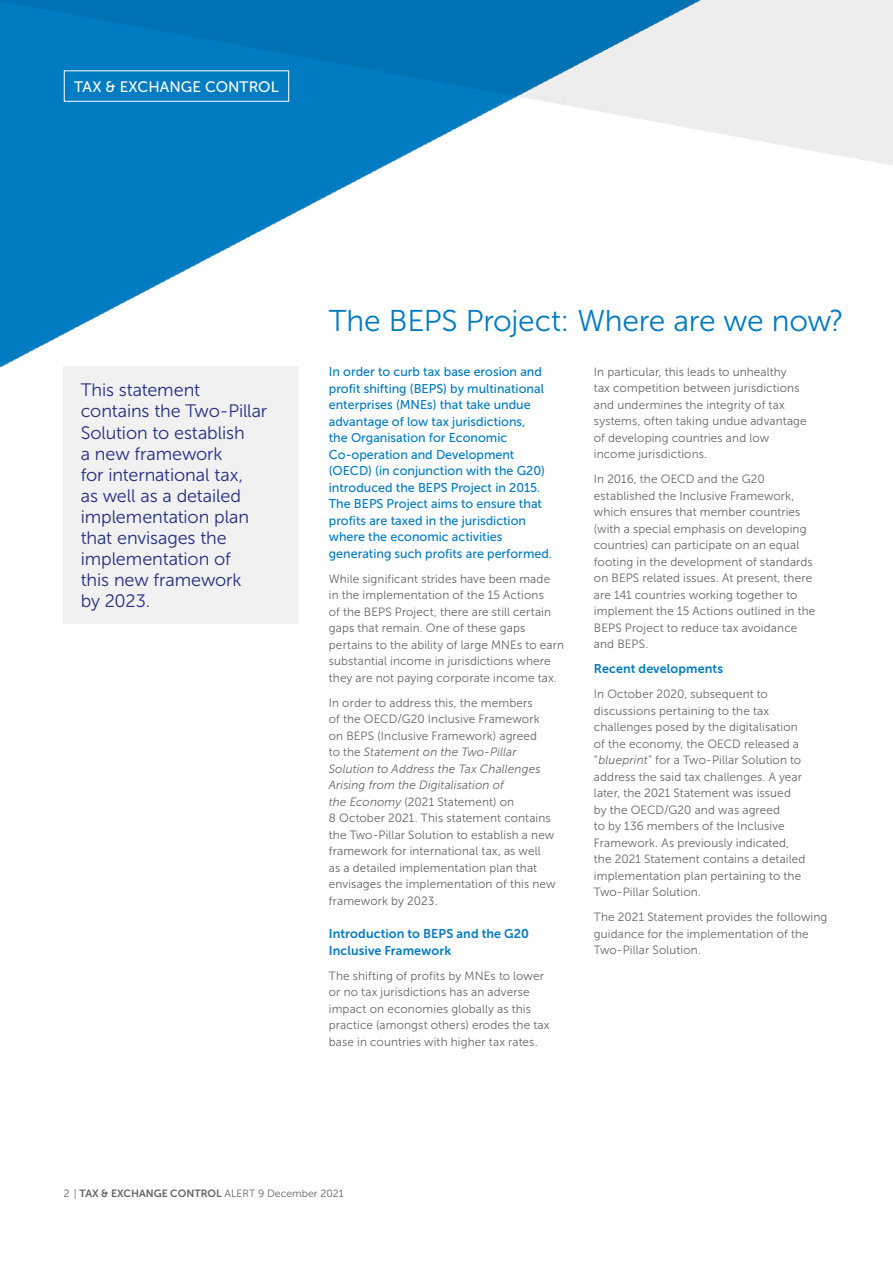
<style>
.page{position:relative;width:893px;height:1263px;background:#fff}
.page>*{position:absolute;margin:0;border:0;box-sizing:border-box;transform-origin:0 0}
.t1{font:30px "Museo Sans 300";letter-spacing:-.01em;color:#007bc2}
.t2{font:18px/21px "Museo Sans 300";letter-spacing:-.005em;color:#232e83}
.t3{font:15.15px "Museo Sans 500";letter-spacing:.005em;color:#fff}
.t4{font:12.75px/16.5px "Museo Sans 500";color:#007bc2}
.t5{font:12.75px/16.5px "Museo Sans 700";letter-spacing:.01em;color:#047bc1}
.t6{font:12px/16.5px "Museo Sans 300";letter-spacing:.01em;color:#636466}
.t7{font:10.5px "Museo Sans 300";color:#636466}
.s1{font-style:italic}
.s2{font-family:"Museo Sans 700"}
</style>
<div class="page">
<img style="left:0;top:0;width:893px;height:490px">
<div style="left:64px;top:70px;width:225px;height:32px;border:1px solid #fff"></div>
<div style="left:64px;top:366px;width:235px;height:257px;background:#f1f1f1"></div>
<p class="t3" style="left:74px;top:78px;width:206px">TAX &amp; EXCHANGE CONTROL</p>
<h2 class="t2" style="left:81px;top:380px;width:188px">This statement contains the Two-Pillar<br>Solution to establish<br>a new framework<br>for international tax,<br>as well as a detailed implementation plan that envisages the implementation of<br>this new framework<br>by 2023.</h2>
<h1 class="t1" style="left:329px;top:305px;width:517px">The BEPS Project: Where are we now?</h1>
<p class="t4" style="left:329px;top:363px;width:225px">In order to curb tax base erosion and profit shifting (BEPS) by multinational enterprises (MNEs) that take undue advantage of low tax jurisdictions,<br>the Organisation for Economic Co-operation and Development (OECD) (in conjunction with the G20) introduced the BEPS Project in 2015.<br>The BEPS Project aims to ensure that profits are taxed in the jurisdiction where the economic activities generating such profits are performed.</p>
<p class="t6" style="left:329px;top:570px;width:237px">While significant strides have been made<br>in the implementation of the 15 Actions<br>of the BEPS Project, there are still certain gaps that remain. One of these gaps pertains to the ability of large MNEs to earn substantial income in jurisdictions where they are not paying corporate income tax.</p>
<p class="t6" style="left:329px;top:694px;width:228px">In order to address this, the members<br>of the OECD/G20 Inclusive Framework on BEPS (Inclusive Framework) agreed<br>to the <span class="s1">Statement on the Two-Pillar Solution to Address the Tax Challenges Arising from the Digitalisation of<br>the Economy</span> (2021 Statement) on<br>8 October 2021. This statement contains the Two-Pillar Solution to establish a new framework for international tax, as well<br>as a detailed implementation plan that envisages the implementation of this new framework by 2023.</p>
<p class="t5" style="left:329px;top:925px;width:202px">Introduction to BEPS and the G20<br>Inclusive Framework</p>
<p class="t6" style="left:329px;top:967px;width:222px">The shifting of profits by MNEs to lower or no tax jurisdictions has an adverse impact on economies globally as this practice (amongst others) erodes the tax base in countries with higher tax rates.</p>
<p class="t6" style="left:594px;top:363px;width:214px">In particular, this leads to unhealthy<br>tax competition between jurisdictions and undermines the integrity of tax systems, often taking undue advantage of developing countries and low income jurisdictions.</p>
<p class="t6" style="left:594px;top:471px;width:223px">In 2016, the OECD and the G20 established the Inclusive Framework, which ensures that member countries (with a special emphasis on developing countries) can participate on an equal footing in the development of standards on BEPS related issues. At present, there are 141 countries working together to implement the 15 Actions outlined in the BEPS Project to reduce tax avoidance and BEPS.</p>
<p class="t5" style="left:594px;top:660px;width:131px">Recent developments</p>
<p class="t6" style="left:594px;top:686px;width:213px">In October 2020, subsequent to discussions pertaining to the tax challenges posed by the digitalisation of the economy, the OECD released a “<span class="s1">blueprint</span>” for a Two-Pillar Solution to address the said tax challenges. A year later, the 2021 Statement was issued by the OECD/G20 and was agreed<br>to by 136 members of the Inclusive Framework. As previously indicated, the 2021 Statement contains a detailed implementation plan pertaining to the Two-Pillar Solution.</p>
<p class="t6" style="left:594px;top:909px;width:235px">The 2021 Statement provides the following guidance for the implementation of the<br>Two-Pillar Solution.</p>
<p class="t7" style="left:64px;top:1188px;width:282px">2 | <span class="s2">TAX &amp; EXCHANGE CONTROL</span> ALERT 9 December 2021</p>
</div>
